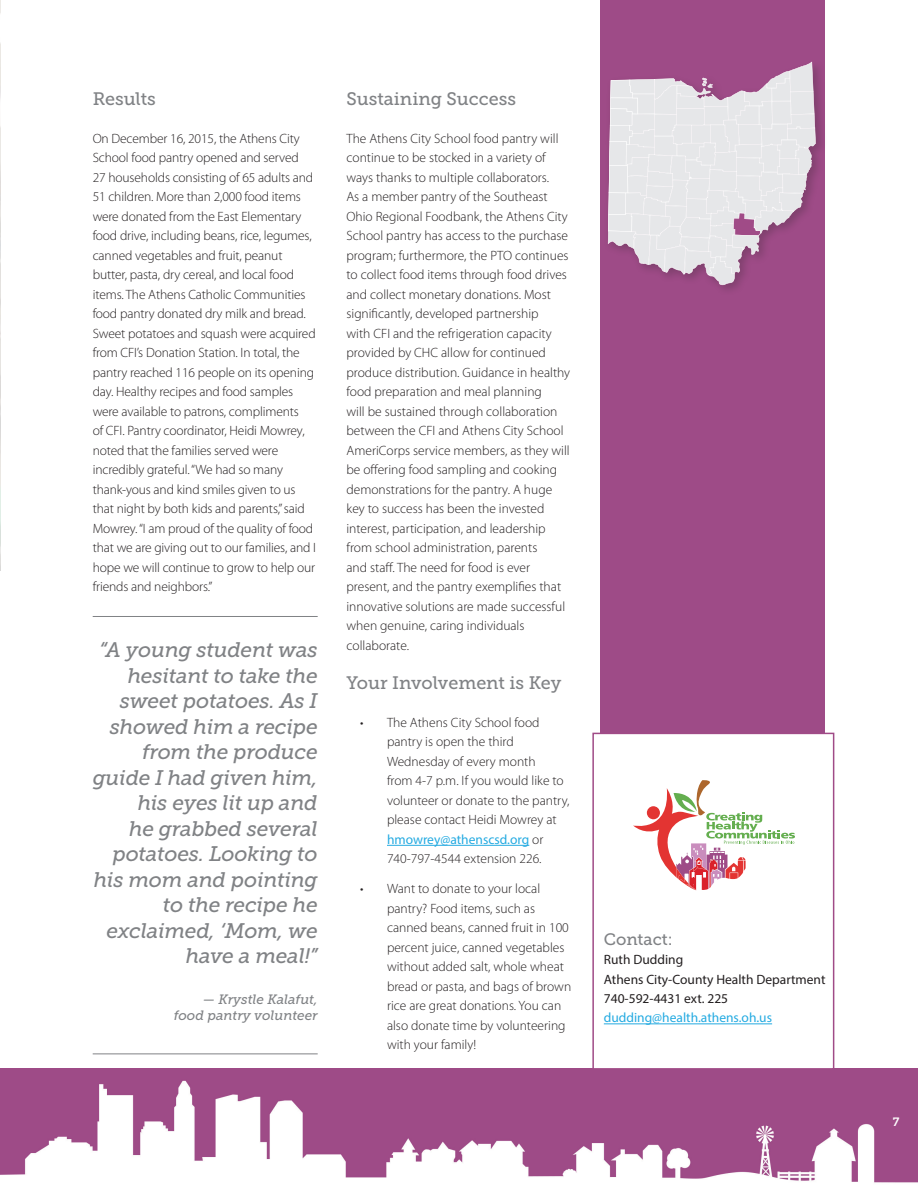
<style>
.page{position:relative;width:918px;height:1188px;background:#fff}
.page>*{position:absolute;margin:0;border:0;box-sizing:border-box;transform-origin:0 0}
.t1{font:italic 21px/25.5px "Museo Slab 500";letter-spacing:-.01em;color:#808285;text-align:right}
.t2{font:18px "Museo Slab 500";color:#808285}
.t3{font:16.5px "Museo Slab 500";color:#808285}
.t4{font:300 13.5px/19.5px "Myriad Pro";color:#231f20}
.t5{font:13.5px/19.5px "Myriad Pro";color:#231f20}
.t6{font:italic 13.5px/16.2px "Museo Slab 500";color:#808285;text-align:right}
.t7{font:13.5px "Myriad Pro";color:#24aae1}
.t8{font:12px "Museo Slab 700";color:#fff}
.s1{font-weight:400;color:#24aae1}
</style>
<div class="page">
<div style="left:600px;top:0;width:225px;height:989px;background:#9e4b87"></div>
<img style="left:0;top:1068px;width:918px;height:115px">
<img style="left:0;top:0;width:1px;height:571px">
<div style="left:592px;top:733px;width:242px;height:337px;background:#fff;border:2px solid #a04b87"></div>
<hr style="left:604px;top:1024px;width:168px;height:1px;background:#24aae1">
<div style="left:604px;top:58px;width:224px;height:239px;background:#231f20;opacity:.25"></div>
<svg style="left:608px;top:62px;width:208px;height:223px"></svg>
<svg style="left:633px;top:780px;width:162px;height:111px"></svg>
<hr style="left:387px;top:845px;width:142px;height:1px;background:#24aae1">
<hr style="left:93px;top:616px;width:225px;height:1px;background:#808285">
<hr style="left:93px;top:1054px;width:225px;height:1px;background:#808285">
<h2 class="t2" style="left:93px;top:89px;width:65px">Results</h2>
<p class="t4" style="left:93px;top:129px;width:225px">On December 16, 2015, the Athens City School food pantry opened and served<br>27 households consisting of 65 adults and 51 children. More than 2,000 food items were donated from the East Elementary food drive, including beans, rice, legumes, canned vegetables and fruit, peanut butter, pasta, dry cereal, and local food items. The Athens Catholic Communities food pantry donated dry milk and bread.<br>Sweet potatoes and squash were acquired from CFI’s Donation Station. In total, the pantry reached 116 people on its opening day. Healthy recipes and food samples were available to patrons, compliments<br>of CFI. Pantry coordinator, Heidi Mowrey, noted that the families served were incredibly grateful. “We had so many thank-yous and kind smiles given to us that night by both kids and parents,” said Mowrey. “I am proud of the quality of food that we are giving out to our families, and I hope we will continue to grow to help our friends and neighbors.”</p>
<p class="t1" style="left:93px;top:638px;width:226px">“A young student was hesitant to take the sweet potatoes. As I showed him a recipe from the produce guide I had given him, his eyes lit up and<br>he grabbed several potatoes. Looking to his mom and pointing to the recipe he exclaimed, ‘Mom, we have a meal!”</p>
<p class="t6" style="left:174px;top:991px;width:145px">— Krystle Kalafut, food pantry volunteer</p>
<h2 class="t2" style="left:346px;top:89px;width:171px">Sustaining Success</h2>
<p class="t4" style="left:346px;top:129px;width:225px">The Athens City School food pantry will continue to be stocked in a variety of ways thanks to multiple collaborators.<br>As a member pantry of the Southeast Ohio Regional Foodbank, the Athens City School pantry has access to the purchase program; furthermore, the PTO continues to collect food items through food drives and collect monetary donations. Most significantly, developed partnership<br>with CFI and the refrigeration capacity provided by CHC allow for continued produce distribution. Guidance in healthy food preparation and meal planning<br>will be sustained through collaboration between the CFI and Athens City School AmeriCorps service members, as they will be offering food sampling and cooking demonstrations for the pantry. A huge key to success has been the invested interest, participation, and leadership from school administration, parents<br>and staff. The need for food is ever present, and the pantry exemplifies that innovative solutions are made successful when genuine, caring individuals collaborate.</p>
<h2 class="t2" style="left:346px;top:673px;width:216px">Your Involvement is Key</h2>
<p class="t4" style="left:387px;top:713px;width:184px;text-indent:-27px">• The Athens City School food pantry is open the third<br>Wednesday of every month<br>from 4-7 p.m. If you would like to volunteer or donate to the pantry, please contact Heidi Mowrey at <span class="s1">hmowrey@athenscsd.org</span> or<br>740-797-4544 extension 226.</p>
<p class="t4" style="left:387px;top:879px;width:186px;text-indent:-27px">• Want to donate to your local pantry? Food items, such as canned beans, canned fruit in 100 percent juice, canned vegetables without added salt, whole wheat bread or pasta, and bags of brown rice are great donations. You can also donate time by volunteering with your family!</p>
<p class="t3" style="left:604px;top:930px;width:70px">Contact:</p>
<p class="t5" style="left:604px;top:950px;width:223px">Ruth Dudding<br>Athens City-County Health Department<br>740-592-4431 ext. 225</p>
<p class="t7" style="left:604px;top:1010px;width:170px">dudding@health.athens.oh.us</p>
<p class="t8" style="left:893px;top:1115px;width:8px">7</p>
</div>
